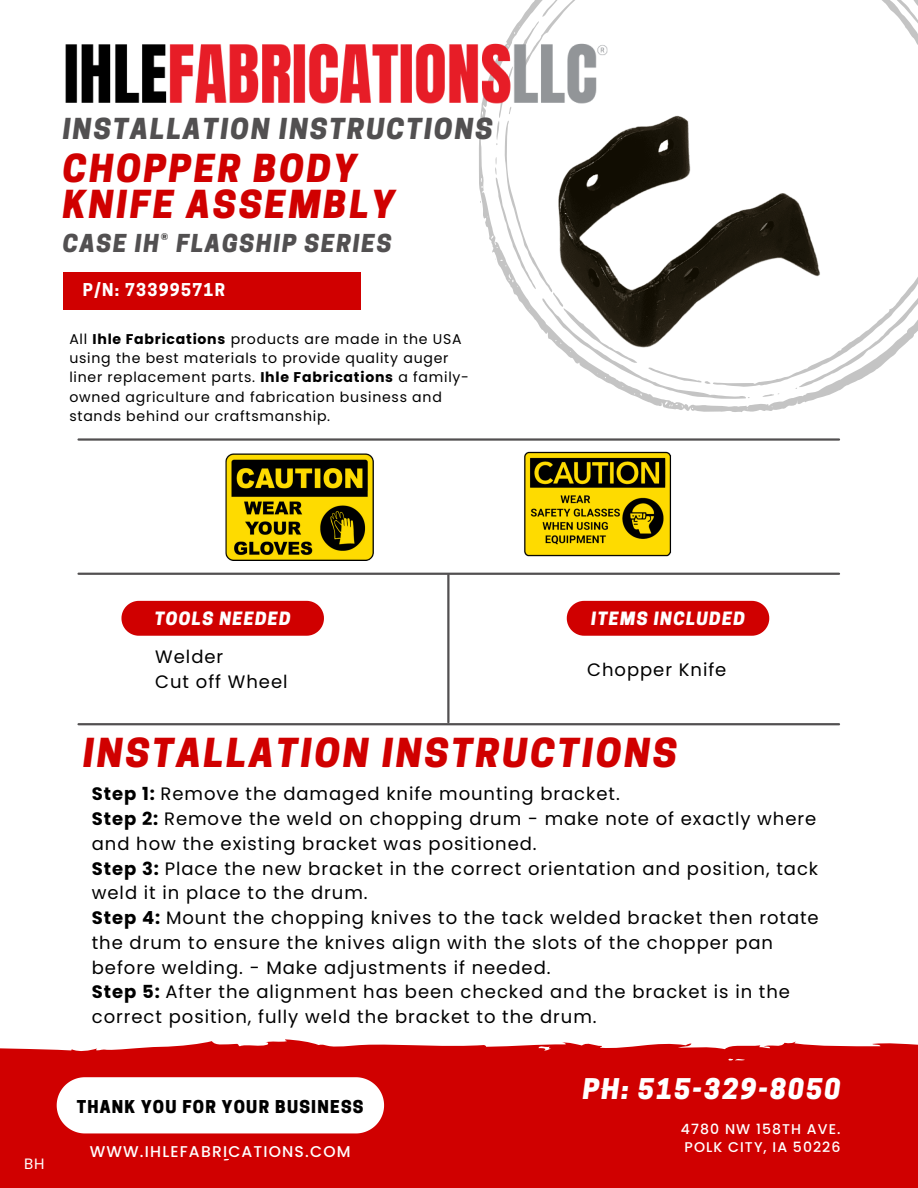
<style>
.page{position:relative;width:918px;height:1188px;background:#fff}
.page>*{position:absolute;margin:0;border:0;box-sizing:border-box;transform-origin:0 0}
.t1{font:italic 800 37.5px "Cooper Hewitt";letter-spacing:.075em;color:#d00000}
.t2{font:italic 800 36.3px/35.8px "Cooper Hewitt";letter-spacing:.075em;color:#d00000}
.t3{font:italic 800 27.15px "Cooper Hewitt";letter-spacing:.075em;color:#525051}
.t4{font:italic 800 26.85px "Cooper Hewitt";letter-spacing:.075em;color:#fff}
.t5{font:italic 800 23.25px "Cooper Hewitt";letter-spacing:.075em;color:#525051}
.t6{font:18px/24.8px "Poppins";letter-spacing:.055em;color:#000}
.t7{font:italic 800 17.25px "Cooper Hewitt";letter-spacing:.075em;color:#fff}
.t8{font:800 16.65px "Cooper Hewitt";letter-spacing:.075em;color:#000}
.t9{font:700 16.65px "Cooper Hewitt";letter-spacing:.075em;color:#fff}
.t10{font:500 15.6px "Poppins";letter-spacing:.075em;color:#fff}
.t11{font:15px "Poppins";color:#fff}
.t12{font:14.1px/19.2px "Poppins";letter-spacing:.055em;color:#000}
.t13{font:500 14.1px "Poppins";letter-spacing:.075em;color:#fff}
.s1{font-weight:700}
</style>
<div class="page">
<svg style="left:479px;top:0;width:439px;height:412px"></svg>
<div style="left:0;top:1039px;width:918px;height:149px;background:#d00000"></div>
<svg style="left:57px;top:1077px;width:327px;height:56px"></svg>
<svg style="left:121px;top:601px;width:203px;height:35px;background:#d20b0b"></svg>
<div style="left:567px;top:601px;width:202px;height:35px;background:#d00000"></div>
<hr style="left:79px;top:573px;width:760px;height:2px;background:#525051">
<hr style="left:447px;top:575px;width:3px;height:147px;background:#525051">
<div style="left:63px;top:273px;width:298px;height:37px;background:#d00000"></div>
<img style="left:65px;top:25px;width:561px;height:101px">
<hr style="left:79px;top:438px;width:760px;height:3px;background:#525051">
<img style="left:225px;top:453px;width:149px;height:107px">
<img style="left:524px;top:452px;width:147px;height:105px">
<hr style="left:79px;top:723px;width:760px;height:2px;background:#525051">
<p class="t3" style="left:63px;top:119px;width:432px">INSTALLATION INSTRUCTIONS</p>
<p class="t2" style="left:63px;top:155px;width:334px">CHOPPER BODY<br>KNIFE ASSEMBLY</p>
<p class="t5" style="left:63px;top:235px;width:330px">CASE IH® FLAGSHIP SERIES</p>
<p class="t9" style="left:83px;top:284px;width:144px">P/N: 73399571R</p>
<p class="t12" style="left:69px;top:330px;width:401px">All <span class="s1">Ihle Fabrications</span> products are made in the USA using the best materials to provide quality auger liner replacement parts. <span class="s1">Ihle Fabrications</span> a family&shy;owned agriculture and fabrication business and stands behind our craftsmanship.</p>
<p class="t11" style="left:24px;top:1153px;width:22px">BH</p>
<p class="t7" style="left:155px;top:612px;width:137px">TOOLS NEEDED</p>
<p class="t6" style="left:155px;top:645px;width:69px">Welder</p>
<p class="t6" style="left:155px;top:669px;width:134px">Cut off Wheel</p>
<p class="t7" style="left:591px;top:612px;width:155px">ITEMS INCLUDED</p>
<p class="t6" style="left:587px;top:657px;width:141px">Chopper Knife</p>
<p class="t1" style="left:83px;top:738px;width:596px">INSTALLATION INSTRUCTIONS</p>
<p class="t6" style="left:92px;top:782px;width:529px"><span class="s1">Step 1:</span> Remove the damaged knife mounting bracket.</p>
<p class="t6" style="left:92px;top:807px;width:726px"><span class="s1">Step 2:</span> Remove the weld on chopping drum - make note of exactly where and how the existing bracket was positioned.</p>
<p class="t6" style="left:92px;top:856px;width:728px"><span class="s1">Step 3:</span> Place the new bracket in the correct orientation and position, tack weld it in place to the drum.</p>
<p class="t6" style="left:92px;top:906px;width:729px"><span class="s1">Step 4:</span> Mount the chopping knives to the tack welded bracket then rotate the drum to ensure the knives align with the slots of the chopper pan before welding. - Make adjustments if needed.</p>
<p class="t6" style="left:92px;top:980px;width:700px"><span class="s1">Step 5:</span> After the alignment has been checked and the bracket is in the correct position, fully weld the bracket to the drum.</p>
<p class="t8" style="left:77px;top:1100px;width:288px">THANK YOU FOR YOUR BUSINESS</p>
<p class="t10" style="left:90px;top:1140px;width:262px">WWW.IHLEFABRICATIONS.COM</p>
<p class="t4" style="left:583px;top:1079px;width:259px">PH: 515-329-8050</p>
<p class="t13" style="left:681px;top:1119px;width:161px">4780 NW 158TH AVE.</p>
<p class="t13" style="left:685px;top:1137px;width:157px">POLK CITY, IA 50226</p>
</div>
